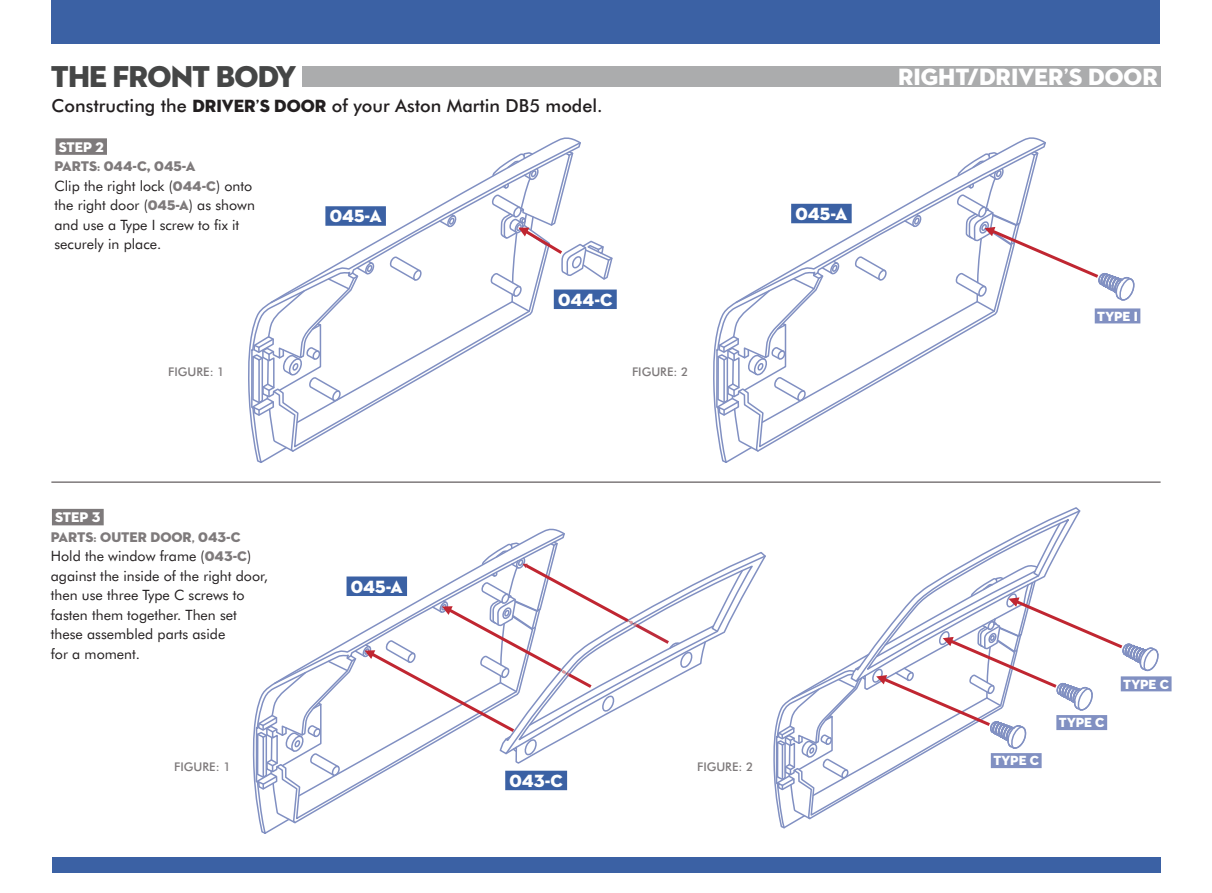
<style>
.page{position:relative;width:1212px;height:893px;background:#fff}
.page>*{position:absolute;margin:0;border:0;box-sizing:border-box;transform-origin:0 0}
.t1{font:30.75px "Neutraface 2 Display Titling";letter-spacing:-.03em;color:#454646}
.t2{font:24px "Neutraface 2 Display Titling";color:#fff}
.t3{font:500 18px "Futura BT";color:#231f20}
.t4{font:18px "Neutraface 2 Display Titling";color:#fff}
.t5{font:14.25px/19.5px "Futura BT";color:#231f20}
.t6{font:14.25px "Neutraface 2 Display Titling";color:#7e7a7b}
.t7{font:14.25px "Neutraface 2 Display Titling";color:#fff}
.t8{font:13.5px "Neutraface 2 Display Titling";color:#fff}
.t9{font:500 12px "Futura BT";color:#7e7a7b}
.s1{font-family:"Neutraface 2 Display Titling";font-weight:400}
.s2{font-family:"Neutraface 2 Display";font-weight:700}
.s3{font-family:"Neutraface 2 Display Titling";color:#7e7a7b}
</style>
<div class="page">
<div style="left:52px;top:0;width:1108px;height:43px;background:#3b61a4"></div>
<div style="left:52px;top:857px;width:1108px;height:16px;background:#3b61a4"></div>
<hr style="left:51px;top:481px;width:1109px;height:2px;background:#7e7a7b">
<div style="left:302px;top:66px;width:858px;height:21px;background:#abacad"></div>
<div style="left:56px;top:138px;width:51px;height:17px;background:#7e7a7b"></div>
<svg style="left:250px;top:150px;width:364px;height:303px"></svg>
<svg style="left:715px;top:150px;width:420px;height:302px"></svg>
<div style="left:52px;top:509px;width:52px;height:16px;background:#7e7a7b"></div>
<div style="left:554px;top:290px;width:63px;height:19px;background:#3b61a4"></div>
<div style="left:325px;top:206px;width:61px;height:20px;background:#3b61a4"></div>
<div style="left:791px;top:204px;width:61px;height:19px;background:#3b61a4"></div>
<div style="left:1095px;top:308px;width:45px;height:15px;background:#8190c2"></div>
<svg style="left:744px;top:555px;width:22px;height:40px"></svg>
<svg style="left:255px;top:528px;width:489px;height:296px"></svg>
<svg style="left:773px;top:507px;width:386px;height:322px"></svg>
<div style="left:505px;top:771px;width:62px;height:19px;background:#3b61a4"></div>
<div style="left:346px;top:576px;width:61px;height:20px;background:#3b61a4"></div>
<div style="left:1121px;top:676px;width:50px;height:15px;background:#8190c2"></div>
<div style="left:1056px;top:715px;width:51px;height:15px;background:#8190c2"></div>
<div style="left:991px;top:753px;width:50px;height:15px;background:#8190c2"></div>
<p class="t1" style="left:51px;top:57px;width:247px">THE FRONT BODY</p>
<p class="t3" style="left:52px;top:94px;width:552px">Constructing the <span class="s1">DRIVER</span><span class="s2">’</span><span class="s1">S DOOR</span> of your Aston Martin DB5 model.</p>
<p class="t7" style="left:59px;top:138px;width:47px">STEP 2</p>
<p class="t6" style="left:55px;top:157px;width:142px">PARTS<span class="s2">:</span> 044-C, 045-A</p>
<p class="t5" style="left:55px;top:176px;width:202px">Clip the right lock (<span class="s3">044-C</span>) onto the right door (<span class="s3">045-A</span>) as shown and use a Type I screw to fix it securely in place.</p>
<p class="t4" style="left:330px;top:205px;width:54px">045-A</p>
<p class="t4" style="left:795px;top:202px;width:54px">045-A</p>
<p class="t4" style="left:558px;top:288px;width:56px">044-C</p>
<p class="t9" style="left:168px;top:364px;width:58px">FIGURE: 1</p>
<p class="t9" style="left:632px;top:364px;width:58px">FIGURE: 2</p>
<p class="t2" style="left:898px;top:61px;width:261px">RIGHT/DRIVER<span class="s2">’</span>S DOOR</p>
<p class="t8" style="left:1097px;top:308px;width:42px">TYPE I</p>
<p class="t7" style="left:55px;top:508px;width:47px">STEP 3</p>
<p class="t6" style="left:51px;top:528px;width:191px">PARTS<span class="s2">:</span> OUTER DOOR<span class="s2">,</span> 043-C</p>
<p class="t5" style="left:51px;top:546px;width:219px">Hold the window frame (<span class="s3">043-C</span>) against the inside of the right door, then use three Type C screws to fasten them together. Then set these assembled parts aside<br>for a moment.</p>
<p class="t4" style="left:351px;top:575px;width:54px">045-A</p>
<p class="t9" style="left:174px;top:760px;width:58px">FIGURE: 1</p>
<p class="t9" style="left:697px;top:760px;width:58px">FIGURE: 2</p>
<p class="t4" style="left:509px;top:769px;width:55px">043-C</p>
<p class="t8" style="left:993px;top:752px;width:47px">TYPE C</p>
<p class="t8" style="left:1059px;top:714px;width:47px">TYPE C</p>
<p class="t8" style="left:1123px;top:675px;width:47px">TYPE C</p>
</div>
